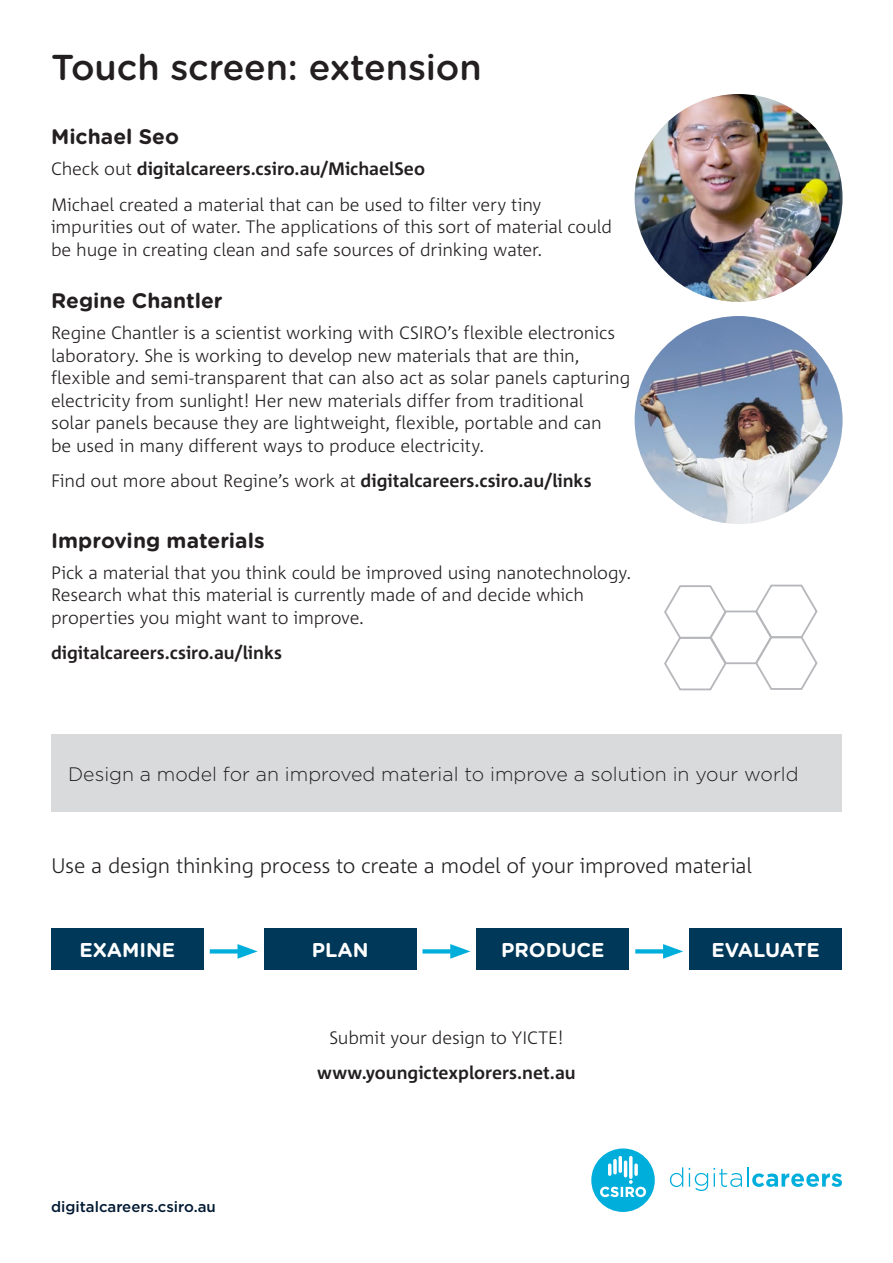
<style>
.page{position:relative;width:893px;height:1263px;background:#fff}
.page>*{position:absolute;margin:0;border:0;box-sizing:border-box;transform-origin:0 0}
.Gotham_Title{font:500 36px "Gotham Rounded";color:#231f20}
.Bullet_123{font:300 21px "Corpid C1";letter-spacing:-.015em;color:#231f20}
.H2_Heading{font:700 21px "Gotham Rounded";color:#231f20}
.t1{font:700 19.95px "Gotham Rounded";color:#fff}
.t2{font:300 19.5px "Gotham";color:#231f20}
.Body_Copy{font:300 18px/22.5px "Corpid C1";letter-spacing:-.01em;color:#231f20}
.Body_Copy-2{font:700 18px "Corpid C1";color:#231f20}
.t3{font:500 15px "Gotham";color:#001932}
.s1{font-weight:300}
.s2{font-weight:700}
</style>
<div class="page">
<svg style="left:591px;top:1148px;width:64px;height:64px"></svg>
<svg style="left:670px;top:1167px;width:13px;height:20px"></svg>
<svg style="left:689px;top:1167px;width:153px;height:24px"></svg>
<div style="left:51px;top:734px;width:791px;height:78px;background:#d9dadc"></div>
<div style="left:51px;top:928px;width:153px;height:42px;background:#003859"></div>
<div style="left:264px;top:928px;width:152px;height:42px;background:#003859"></div>
<div style="left:477px;top:928px;width:152px;height:42px;background:#003859"></div>
<div style="left:689px;top:928px;width:153px;height:42px;background:#003859"></div>
<svg style="left:210px;top:949px;width:27px;height:4px"></svg>
<svg style="left:237px;top:944px;width:21px;height:15px"></svg>
<svg style="left:422px;top:949px;width:28px;height:4px"></svg>
<svg style="left:450px;top:944px;width:20px;height:15px"></svg>
<svg style="left:635px;top:949px;width:28px;height:4px"></svg>
<svg style="left:663px;top:944px;width:20px;height:15px"></svg>
<img style="left:635px;top:94px;width:207px;height:208px;border-radius:104px">
<img style="left:635px;top:316px;width:207px;height:208px;border-radius:104px">
<svg style="left:664px;top:584px;width:154px;height:107px"></svg>
<p class="Gotham_Title" style="left:51px;top:41px;width:432px">Touch screen: extension</p>
<h2 class="H2_Heading" style="left:51px;top:122px;width:130px">Michael Seo</h2>
<p class="Body_Copy-2" style="left:51px;top:158px;width:375px"><span class="s1">Check out</span> digitalcareers.csiro.au/MichaelSeo</p>
<p class="Body_Copy" style="left:51px;top:193px;width:562px">Michael created a material that can be used to filter very tiny impurities out of water. The applications of this sort of material could be huge in creating clean and safe sources of drinking water.</p>
<h2 class="H2_Heading" style="left:51px;top:285px;width:173px">Regine Chantler</h2>
<p class="Body_Copy" style="left:51px;top:321px;width:581px">Regine Chantler is a scientist working with CSIRO’s flexible electronics laboratory. She is working to develop new materials that are thin, flexible and semi-transparent that can also act as solar panels capturing electricity from sunlight! Her new materials differ from traditional<br>solar panels because they are lightweight, flexible, portable and can<br>be used in many different ways to produce electricity.</p>
<p class="Body_Copy" style="left:51px;top:469px;width:542px">Find out more about Regine’s work at <span class="s2">digitalcareers.csiro.au/links</span></p>
<h2 class="H2_Heading" style="left:51px;top:525px;width:215px">Improving materials</h2>
<p class="Body_Copy" style="left:51px;top:561px;width:582px">Pick a material that you think could be improved using nanotechnology.<br>Research what this material is currently made of and decide which properties you might want to improve.</p>
<p class="Body_Copy-2" style="left:51px;top:642px;width:233px">digitalcareers.csiro.au/links</p>
<p class="t2" style="left:68px;top:763px;width:732px">Design a model for an improved material to improve a solution in your world</p>
<p class="Bullet_123" style="left:51px;top:852px;width:703px">Use a design thinking process to create a model of your improved material</p>
<p class="t1" style="left:79px;top:935px;width:97px">EXAMINE</p>
<p class="t1" style="left:312px;top:935px;width:58px">PLAN</p>
<p class="t1" style="left:501px;top:935px;width:105px">PRODUCE</p>
<p class="t1" style="left:711px;top:935px;width:110px">EVALUATE</p>
<p class="t3" style="left:51px;top:1197px;width:166px">digitalcareers.csiro.au</p>
<p class="Body_Copy" style="left:329px;top:1026px;width:236px">Submit your design to YICTE!</p>
<p class="Body_Copy-2" style="left:317px;top:1061px;width:260px">www.youngictexplorers.net.au</p>
</div>
